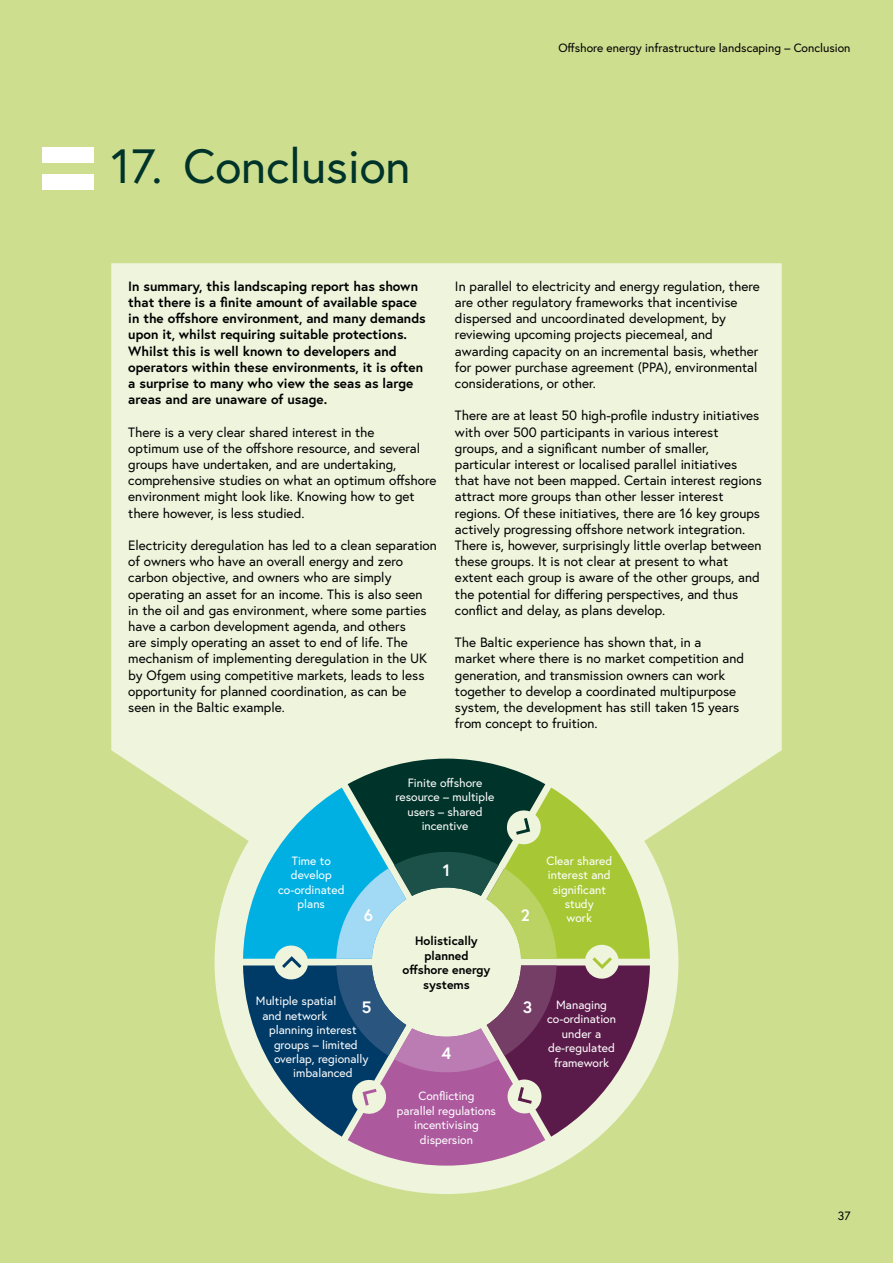
<style>
.page{position:relative;width:893px;height:1263px;background:#cede8f}
.page>*{position:absolute;margin:0;border:0;box-sizing:border-box;transform-origin:0 0}
.t1{font:48px "Europa";color:#00342a}
.t2{font:700 16.5px "Europa";color:#fff}
.t3{font:13.5px/16.2px "Europa";color:#000}
.t4{font:700 13.5px/16.2px "Europa";color:#000}
.t5{font:700 12.3px/14.7px "Europa";color:#000;text-align:center}
.t6{font:12px/14.4px "Europa";color:#fff;text-align:center}
.t7{font:12px "Europa";color:#000}
</style>
<div class="page">
<svg style="left:111px;top:263px;width:671px;height:709px;background:#ebf1d4"></svg>
<div style="left:43px;top:174px;width:51px;height:16px;background:#fff"></div>
<div style="left:43px;top:148px;width:51px;height:15px;background:#fff"></div>
<div style="left:215px;top:730px;width:463px;height:464px;background:#eff4dd;border-radius:50%"></div>
<svg style="left:243px;top:759px;width:407px;height:406px"></svg>
<h1 class="t1" style="left:111px;top:136px;width:301px">17. Conclusion</h1>
<p class="t7" style="left:558px;top:40px;width:294px">Offshore energy infrastructure landscaping – Conclusion</p>
<p class="t4" style="left:128px;top:278px;width:299px">In summary, this landscaping report has shown that there is a finite amount of available space in the offshore environment, and many demands upon it, whilst requiring suitable protections.<br>Whilst this is well known to developers and operators within these environments, it is often a surprise to many who view the seas as large areas and are unaware of usage.</p>
<p class="t3" style="left:128px;top:424px;width:310px">There is a very clear shared interest in the<br>optimum use of the offshore resource, and several groups have undertaken, and are undertaking, comprehensive studies on what an optimum offshore environment might look like. Knowing how to get there however, is less studied.</p>
<p class="t3" style="left:128px;top:537px;width:310px">Electricity deregulation has led to a clean separation of owners who have an overall energy and zero carbon objective, and owners who are simply operating an asset for an income. This is also seen<br>in the oil and gas environment, where some parties have a carbon development agenda, and others<br>are simply operating an asset to end of life. The mechanism of implementing deregulation in the UK by Ofgem using competitive markets, leads to less opportunity for planned coordination, as can be seen in the Baltic example.</p>
<p class="t3" style="left:455px;top:278px;width:306px">In parallel to electricity and energy regulation, there are other regulatory frameworks that incentivise dispersed and uncoordinated development, by reviewing upcoming projects piecemeal, and awarding capacity on an incremental basis, whether for power purchase agreement (PPA), environmental considerations, or other.</p>
<p class="t3" style="left:455px;top:407px;width:309px">There are at least 50 high-profile industry initiatives with over 500 participants in various interest groups, and a significant number of smaller, particular interest or localised parallel initiatives that have not been mapped. Certain interest regions attract more groups than other lesser interest regions. Of these initiatives, there are 16 key groups actively progressing offshore network integration.<br>There is, however, surprisingly little overlap between these groups. It is not clear at present to what extent each group is aware of the other groups, and the potential for differing perspectives, and thus conflict and delay, as plans develop.</p>
<p class="t3" style="left:455px;top:634px;width:291px">The Baltic experience has shown that, in a market where there is no market competition and generation, and transmission owners can work together to develop a coordinated multipurpose system, the development has still taken 15 years from concept to fruition.</p>
<p class="t6" style="left:396px;top:775px;width:100px">Finite offshore resource – multiple users – shared incentive</p>
<p class="t6" style="left:278px;top:853px;width:68px">Time to develop co-ordinated plans</p>
<p class="t6" style="left:546px;top:853px;width:67px">Clear shared interest and significant study<br>work</p>
<p class="t5" style="left:402px;top:933px;width:90px">Holistically planned offshore energy systems</p>
<p class="t2" style="left:443px;top:858px;width:9px">1</p>
<p class="t2" style="left:364px;top:904px;width:11px">6</p>
<p class="t2" style="left:521px;top:904px;width:11px">2</p>
<p class="t6" style="left:256px;top:994px;width:82px">Multiple spatial</p>
<p class="t6" style="left:262px;top:1008px;width:66px">and network</p>
<p class="t6" style="left:269px;top:1022px;width:89px">planning interest</p>
<p class="t6" style="left:274px;top:1037px;width:85px">groups – limited</p>
<p class="t6" style="left:274px;top:1051px;width:96px">overlap, regionally</p>
<p class="t6" style="left:293px;top:1066px;width:61px">imbalanced</p>
<p class="t2" style="left:362px;top:995px;width:11px">5</p>
<p class="t2" style="left:523px;top:995px;width:11px">3</p>
<p class="t2" style="left:442px;top:1042px;width:11px">4</p>
<p class="t6" style="left:397px;top:1089px;width:101px">Conflicting<br>parallel regulations incentivising dispersion</p>
<p class="t6" style="left:547px;top:997px;width:70px">Managing co-ordination under a de-regulated framework</p>
<p class="t7" style="left:838px;top:1208px;width:14px">37</p>
</div>
